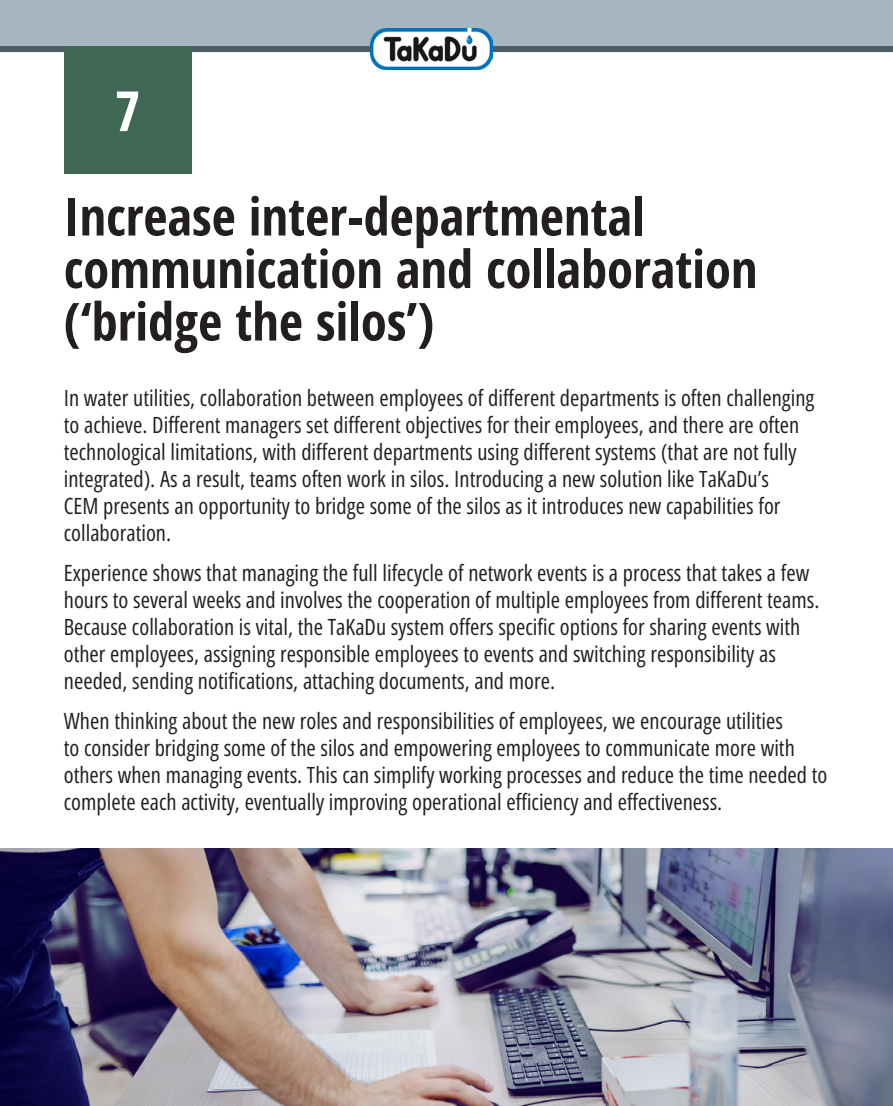
<style>
.page{position:relative;width:893px;height:1106px;background:#fff}
.page>*{position:absolute;margin:0;border:0;box-sizing:border-box;transform-origin:0 0}
.t1{font:700 55.5px "Open Sans Hebrew Condensed";color:#fff}
.t2{font:700 52.5px/52.5px "Open Sans Hebrew Condensed";color:#231f20}
.t3{font:22.5px/27px "Open Sans Hebrew Condensed";color:#231f20}
</style>
<div class="page">
<div style="left:0;top:0;width:893px;height:49px;background:#a7b6be"></div>
<div style="left:0;top:46px;width:893px;height:6px;background:#4c5c65"></div>
<img style="left:371px;top:29px;width:122px;height:41px">
<div style="left:64px;top:46px;width:127px;height:128px;background:#406755"></div>
<img style="left:0;top:848px;width:893px;height:258px">
<h1 class="t1" style="left:115px;top:79px;width:27px">7</h1>
<h2 class="t2" style="left:64px;top:193px;width:695px">Increase inter-departmental communication and collaboration (‘bridge the silos’)</h2>
<p class="t3" style="left:64px;top:385px;width:752px">In water utilities, collaboration between employees of different departments is often challenging to achieve. Different managers set different objectives for their employees, and there are often technological limitations, with different departments using different systems (that are not fully integrated). As a result, teams often work in silos. Introducing a new solution like TaKaDu’s<br>CEM presents an opportunity to bridge some of the silos as it introduces new capabilities for collaboration.</p>
<p class="t3" style="left:64px;top:560px;width:757px">Experience shows that managing the full lifecycle of network events is a process that takes a few hours to several weeks and involves the cooperation of multiple employees from different teams.<br>Because collaboration is vital, the TaKaDu system offers specific options for sharing events with other employees, assigning responsible employees to events and switching responsibility as needed, sending notifications, attaching documents, and more.</p>
<p class="t3" style="left:64px;top:708px;width:765px">When thinking about the new roles and responsibilities of employees, we encourage utilities<br>to consider bridging some of the silos and empowering employees to communicate more with others when managing events. This can simplify working processes and reduce the time needed to complete each activity, eventually improving operational efficiency and effectiveness.</p>
</div>
